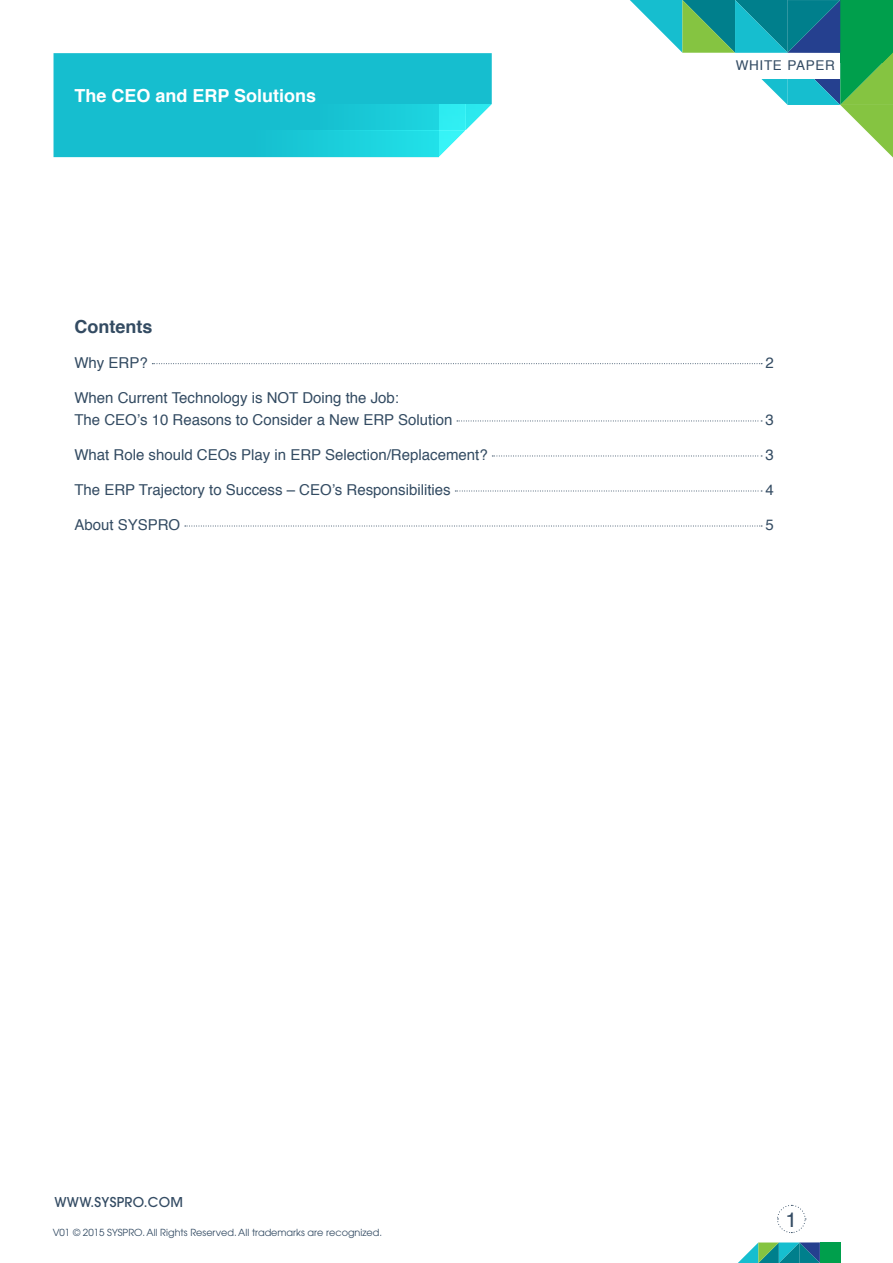
<style>
.page{position:relative;width:893px;height:1263px;background:#fff}
.page>*{position:absolute;margin:0;border:0;box-sizing:border-box;transform-origin:0 0}
.t1{font:21px "Helvetica";color:#334b63}
.t2{font:700 18px "Helvetica";color:#fff}
.t3{font:700 18px "Helvetica";color:#334b62}
.t4{font:15px/22.2px "Helvetica";color:#334b62}
.t5{font:500 13.5px "Avant Garde";letter-spacing:.02em;color:#334b63}
.t6{font:13.5px "Helvetica";letter-spacing:.05em;color:#334b63}
.t7{font:9.75px "Avant Garde";color:#334b63}
</style>
<div class="page">
<svg style="left:738px;top:1242px;width:102px;height:21px;background:#35a294"></svg>
<svg style="left:630px;top:0;width:263px;height:157px"></svg>
<div style="left:682px;top:53px;width:158px;height:26px;background:#fff"></div>
<svg style="left:152px;top:363px;width:610px;height:1px"></svg>
<svg style="left:457px;top:421px;width:305px;height:1px"></svg>
<svg style="left:492px;top:456px;width:270px;height:1px"></svg>
<svg style="left:455px;top:491px;width:307px;height:1px"></svg>
<svg style="left:185px;top:526px;width:577px;height:1px"></svg>
<div style="left:54px;top:53px;width:438px;height:104px;background:#16becf"></div>
<svg style="left:229px;top:131px;width:263px;height:26px;background:#35d3de"></svg>
<svg style="left:439px;top:131px;width:26px;height:26px"></svg>
<svg style="left:321px;top:104px;width:144px;height:27px;background:#1ed1dd"></svg>
<svg style="left:465px;top:104px;width:27px;height:27px"></svg>
<svg style="left:777px;top:1204px;width:29px;height:29px"></svg>
<p class="t2" style="left:74px;top:81px;width:243px">The CEO and ERP Solutions</p>
<p class="t6" style="left:736px;top:55px;width:101px">WHITE PAPER</p>
<p class="t3" style="left:74px;top:312px;width:79px">Contents</p>
<p class="t4" style="left:74px;top:352px;width:75px">Why ERP?</p>
<p class="t4" style="left:766px;top:352px;width:10px">2</p>
<p class="t4" style="left:74px;top:387px;width:379px">When Current Technology is NOT Doing the Job:<br>The CEO’s 10 Reasons to Consider a New ERP Solution</p>
<p class="t4" style="left:766px;top:409px;width:10px">3</p>
<p class="t4" style="left:74px;top:444px;width:415px">What Role should CEOs Play in ERP Selection/Replacement?</p>
<p class="t4" style="left:766px;top:444px;width:10px">3</p>
<p class="t4" style="left:74px;top:479px;width:378px">The ERP Trajectory to Success – CEO’s Responsibilities</p>
<p class="t4" style="left:766px;top:479px;width:10px">4</p>
<p class="t4" style="left:74px;top:514px;width:107px">About SYSPRO</p>
<p class="t4" style="left:766px;top:514px;width:10px">5</p>
<p class="t5" style="left:54px;top:1193px;width:130px">WWW.SYSPRO.COM</p>
<p class="t7" style="left:53px;top:1226px;width:331px">V01 © 2015 SYSPRO. All Rights Reserved. All trademarks are recognized.</p>
<h1 class="t1" style="left:785px;top:1203px;width:13px">1</h1>
</div>
